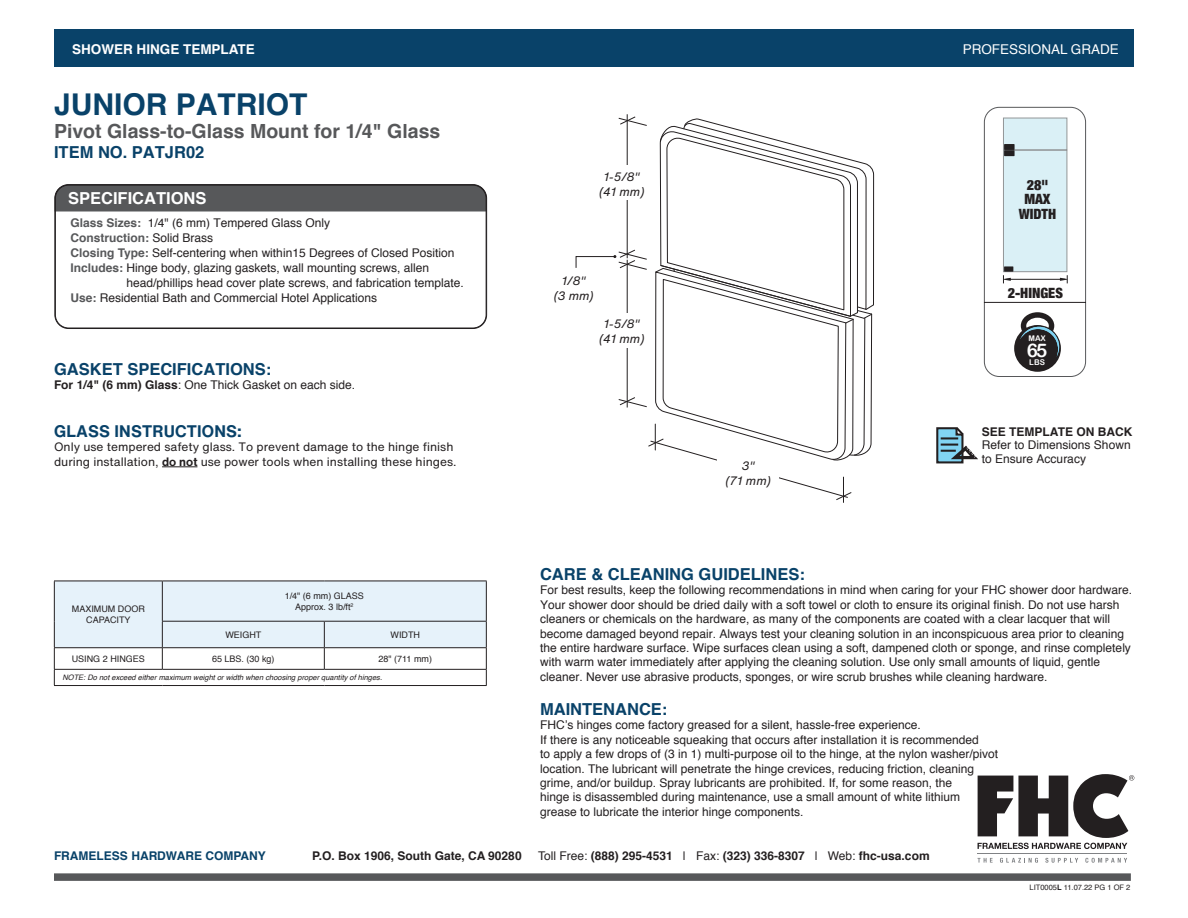
<style>
.page{position:relative;width:1188px;height:918px;background:#fff}
.page>*{position:absolute;margin:0;border:0;box-sizing:border-box;transform-origin:0 0}
.t1{font:700 30px "Helvetica";color:#094269}
.t2{font:700 19.5px "Helvetica";color:#57585a}
.t3{font:18.75px "Arial Rounded MT Bold";color:#fff}
.Bold_Body_Text{font:700 16.5px "Helvetica";color:#094269}
.t4{font:700 16.5px "Helvetica Now Text";letter-spacing:.01em;color:#094269}
.t5{font:700 16.5px "Helvetica";color:#fff}
.Bold_Body_Text-2{font:900 condensed 14.1px/14.1px "Helvetica Neue";color:#231f20;text-align:center}
.t6{font:700 13.5px "Helvetica";color:#fff}
.t7{font:13.5px "Helvetica";color:#fff}
.Bold_Body_Text-3{font:12px/14.4px "Helvetica";color:#231f20}
.t8{font:12px/14.4px "Helvetica Now Text";color:#231f20}
.Bold_Body_Text-4{font:700 12px "Helvetica";color:#231f20}
.t9{font:italic 12px/15px "Helvetica Now Text";color:#231f20;text-align:center}
.t10{font:700 12px "Helvetica";color:#094269}
.Bold_Body_Text-5{font:700 12px "Helvetica";color:#57585a}
.t11{font:9px/10.8px "Helvetica";color:#231f20;text-align:center}
.t12{font:7.95px "Arial Rounded MT Bold";color:#fff}
.chart_trailer{font:italic 7.5px "Helvetica";color:#231f20}
.t13{font:7.5px "Helvetica";color:#231f20}
.s1{font-weight:700;color:#57585a}
.s2{font-weight:400;color:#231f20}
.s3{font-weight:700}
.s4{font-weight:400}
</style>
<div class="page">
<svg style="left:978px;top:858px;width:15px;height:5px"></svg>
<svg style="left:1000px;top:858px;width:38px;height:5px"></svg>
<svg style="left:1045px;top:858px;width:33px;height:5px"></svg>
<svg style="left:1085px;top:858px;width:42px;height:5px"></svg>
<hr style="left:978px;top:853px;width:149px;height:1px;background:#808285">
<svg style="left:978px;top:774px;width:156px;height:75px"></svg>
<div style="left:54px;top:873px;width:1077px;height:8px;background:#57585a"></div>
<div style="left:54px;top:29px;width:1080px;height:38px;background:#094269"></div>
<svg style="left:936px;top:427px;width:42px;height:37px"></svg>
<svg style="left:55px;top:184px;width:432px;height:28px;background:#595a5c"></svg>
<div style="left:55px;top:185px;width:431px;height:143px;border:1px solid #231f20;border-radius:13px"></div>
<hr style="left:162px;top:467px;width:35px;height:1px;background:#231f20">
<svg style="left:54px;top:581px;width:433px;height:104px"></svg>
<hr style="left:54px;top:685px;width:108px;height:1px;background:#231f20">
<hr style="left:162px;top:685px;width:162px;height:1px;background:#231f20">
<hr style="left:324px;top:685px;width:163px;height:1px;background:#231f20">
<div style="left:1003px;top:150px;width:64px;height:122px;background:#daf0f6"></div>
<div style="left:1003px;top:150px;width:64px;height:122px;border:1px solid #939698"></div>
<div style="left:1003px;top:118px;width:64px;height:32px;background:#daf0f6"></div>
<div style="left:1003px;top:118px;width:64px;height:32px;border:1px solid #939698"></div>
<div style="left:1004px;top:150px;width:11px;height:6px;background:#231f20"></div>
<div style="left:1004px;top:266px;width:9px;height:6px;background:#231f20"></div>
<hr style="left:1006px;top:279px;width:59px;height:1px;background:#231f20">
<svg style="left:1003px;top:275px;width:8px;height:8px"></svg>
<svg style="left:1060px;top:275px;width:8px;height:8px"></svg>
<div style="left:1004px;top:144px;width:11px;height:6px;background:#231f20"></div>
<div style="left:984px;top:107px;width:102px;height:270px;border:1px solid #57585a;border-radius:15px"></div>
<svg style="left:1014px;top:312px;width:47px;height:60px"></svg>
<hr style="left:984px;top:302px;width:102px;height:1px;background:#231f20">
<svg style="left:575px;top:114px;width:300px;height:389px"></svg>
<p class="t6" style="left:72px;top:39px;width:184px">SHOWER HINGE TEMPLATE</p>
<p class="t7" style="left:963px;top:39px;width:158px">PROFESSIONAL GRADE</p>
<p class="t1" style="left:54px;top:80px;width:255px">JUNIOR PATRIOT</p>
<p class="t2" style="left:54px;top:115px;width:388px">Pivot Glass-to-Glass Mount for 1/4" Glass</p>
<p class="Bold_Body_Text" style="left:54px;top:139px;width:152px">ITEM NO. PATJR02</p>
<p class="t5" style="left:68px;top:185px;width:140px">SPECIFICATIONS</p>
<p class="Bold_Body_Text-3" style="left:71px;top:216px;width:261px"><span class="s1">Glass Sizes:</span> 1/4" (6 mm) Tempered Glass Only</p>
<p class="Bold_Body_Text-5" style="left:71px;top:228px;width:144px">Construction: <span class="s2">Solid Brass</span></p>
<p class="Bold_Body_Text-3" style="left:71px;top:246px;width:385px"><span class="s1">Closing Type:</span> Self-centering when within15 Degrees of Closed Position</p>
<p class="Bold_Body_Text-3" style="left:127px;top:261px;width:339px;line-height:15px;text-indent:-56px"><span class="s1">Includes:</span> Hinge body, glazing gaskets, wall mounting screws, allen head/phillips head cover plate screws, and fabrication template.</p>
<p class="Bold_Body_Text-3" style="left:71px;top:291px;width:308px"><span class="s1">Use:</span> Residential Bath and Commercial Hotel Applications</p>
<p class="Bold_Body_Text" style="left:54px;top:356px;width:219px">GASKET SPECIFICATIONS:</p>
<p class="Bold_Body_Text-3" style="left:54px;top:378px;width:303px"><span class="s3">For 1/4" (6 mm) Glass</span>: One Thick Gasket on each side.</p>
<p class="t4" style="left:54px;top:420px;width:189px">GLASS INSTRUCTIONS:</p>
<p class="t8" style="left:54px;top:439px;width:404px">Only use tempered safety glass. To prevent damage to the hinge finish during installation, <span class="s3">do not</span> use power tools when installing these hinges.</p>
<p class="t11" style="left:72px;top:604px;width:74px">MAXIMUM DOOR<br>CAPACITY</p>
<p class="t11" style="left:285px;top:591px;width:81px">1/4" (6 mm) GLASS</p>
<p class="t11" style="left:295px;top:602px;width:60px">Approx. 3 lb/ft<sup>2</sup></p>
<p class="t11" style="left:225px;top:630px;width:37px">WEIGHT</p>
<p class="t11" style="left:391px;top:630px;width:31px">WIDTH</p>
<p class="t11" style="left:72px;top:654px;width:75px">USING 2 HINGES</p>
<p class="t11" style="left:212px;top:654px;width:64px">65 LBS. (30 kg)</p>
<p class="t11" style="left:379px;top:654px;width:55px">28" (711 mm)</p>
<p class="chart_trailer" style="left:62px;top:672px;width:321px">NOTE: Do not exceed either maximum weight or width when choosing proper quantity of hinges.</p>
<p class="t9" style="left:599px;top:168px;width:47px">1-5/8" (41 mm)</p>
<p class="t9" style="left:554px;top:273px;width:42px">1/8"<br>(3 mm)</p>
<p class="t9" style="left:599px;top:316px;width:47px">1-5/8" (41 mm)</p>
<p class="t9" style="left:725px;top:458px;width:47px">3"<br>(71 mm)</p>
<p class="Bold_Body_Text-2" style="left:1027px;top:177px;width:23px">28"</p>
<p class="Bold_Body_Text-2" style="left:1019px;top:192px;width:39px">MAX<br>WIDTH</p>
<p class="Bold_Body_Text-2" style="left:1008px;top:285px;width:57px">2-HINGES</p>
<p class="t12" style="left:1029px;top:334px;width:18px">MAX</p>
<p class="t3" style="left:1027px;top:339px;width:22px">65</p>
<p class="t12" style="left:1029px;top:357px;width:17px">LBS</p>
<p class="Bold_Body_Text-4" style="left:982px;top:422px;width:152px">SEE TEMPLATE ON BACK</p>
<p class="Bold_Body_Text-3" style="left:982px;top:439px;width:150px;line-height:13.5px">Refer to Dimensions Shown to Ensure Accuracy</p>
<p class="Bold_Body_Text" style="left:540px;top:561px;width:266px">CARE &amp; CLEANING GUIDELINES:</p>
<p class="Bold_Body_Text-3" style="left:540px;top:583px;width:594px">For best results, keep the following recommendations in mind when caring for your FHC shower door hardware.<br>Your shower door should be dried daily with a soft towel or cloth to ensure its original finish. Do not use harsh cleaners or chemicals on the hardware, as many of the components are coated with a clear lacquer that will become damaged beyond repair. Always test your cleaning solution in an inconspicuous area prior to cleaning the entire hardware surface. Wipe surfaces clean using a soft, dampened cloth or sponge, and rinse completely with warm water immediately after applying the cleaning solution. Use only small amounts of liquid, gentle cleaner. Never use abrasive products, sponges, or wire scrub brushes while cleaning hardware.</p>
<p class="Bold_Body_Text" style="left:540px;top:696px;width:129px">MAINTENANCE:</p>
<p class="Bold_Body_Text-3" style="left:540px;top:718px;width:460px">FHC’s hinges come factory greased for a silent, hassle-free experience.<br>If there is any noticeable squeaking that occurs after installation it is recommended<br>to apply a few drops of (3 in 1) multi-purpose oil to the hinge, at the nylon washer/pivot location. The lubricant will penetrate the hinge crevices, reducing friction, cleaning grime, and/or buildup. Spray lubricants are prohibited. If, for some reason, the<br>hinge is disassembled during maintenance, use a small amount of white lithium grease to lubricate the interior hinge components.</p>
<p class="t10" style="left:54px;top:846px;width:213px">FRAMELESS HARDWARE COMPANY</p>
<p class="Bold_Body_Text-4" style="left:312px;top:846px;width:211px">P.O. Box 1906, South Gate, CA 90280</p>
<p class="Bold_Body_Text-4" style="left:538px;top:846px;width:393px"><span class="s4">Toll Free:</span> (888) 295-4531 <span class="s4">| Fax:</span> (323) 336-8307 <span class="s4">| Web:</span> fhc-usa.com</p>
<p class="t13" style="left:1030px;top:881px;width:102px">LIT0005<span class="s3">L</span> 11.07.22 PG 1 OF 2</p>
</div>
